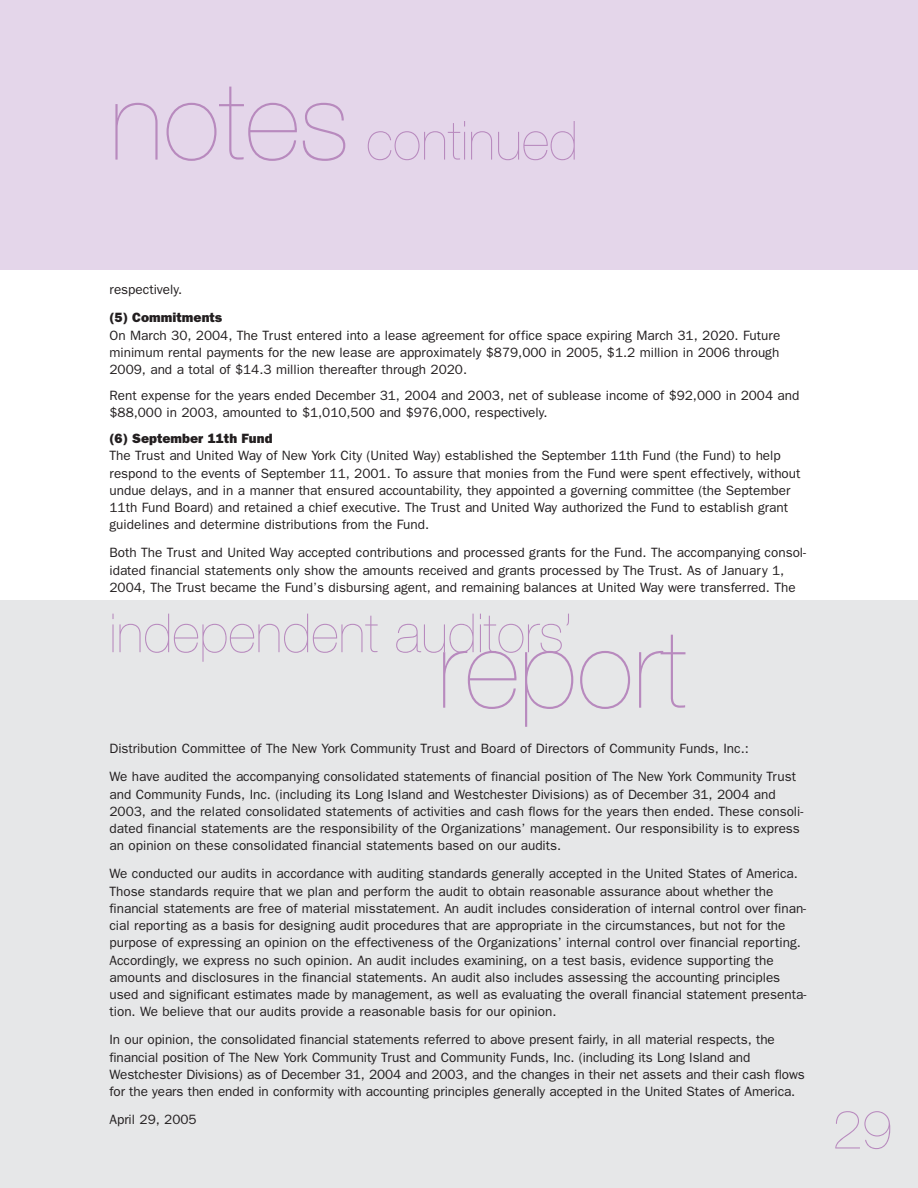
<style>
.page{position:relative;width:918px;height:1188px;background:#fff}
.page>*{position:absolute;margin:0;border:0;box-sizing:border-box;transform-origin:0 0}
.t1{font:200 108px "Helvetica Neue";color:#b88abe}
.t2{font:200 54px "Helvetica Neue";color:#b88abe}
.t3{font:13.5px/17.2px "Franklin Gothic";color:#231f20}
.t4{font:800 13.5px "Franklin Gothic";color:#231f20}
.s1{font-size:108px}
</style>
<div class="page">
<div style="left:0;top:601px;width:918px;height:587px;background:#e6e7e8"></div>
<div style="left:0;top:0;width:918px;height:270px;background:#e4d6ea"></div>
<h2 class="t2" style="left:110px;top:121px;width:470px"><span class="s1">notes</span> continued</h2>
<p class="t3" style="left:109px;top:282px;width:74px">respectively.</p>
<p class="t4" style="left:109px;top:313px;width:114px">(5) Commitments</p>
<p class="t3" style="left:109px;top:327px;width:672px;text-align:justify">On March 30, 2004, The Trust entered into a lease agreement for office space expiring March 31, 2020. Future minimum rental payments for the new lease are approximately $879,000 in 2005, $1.2 million in 2006 through 2009, and a total of $14.3 million thereafter through 2020.</p>
<p class="t3" style="left:109px;top:388px;width:691px">Rent expense for the years ended December 31, 2004 and 2003, net of sublease income of $92,000 in 2004 and $88,000 in 2003, amounted to $1,010,500 and $976,000, respectively.</p>
<p class="t4" style="left:109px;top:434px;width:165px">(6) September 11th Fund</p>
<p class="t3" style="left:109px;top:448px;width:693px">The Trust and United Way of New York City (United Way) established the September 11th Fund (the Fund) to help respond to the events of September 11, 2001. To assure that monies from the Fund were spent effectively, without undue delays, and in a manner that ensured accountability, they appointed a governing committee (the September 11th Fund Board) and retained a chief executive. The Trust and United Way authorized the Fund to establish grant guidelines and determine distributions from the Fund.</p>
<p class="t3" style="left:109px;top:545px;width:698px">Both The Trust and United Way accepted contributions and processed grants for the Fund. The accompanying consol&shy;idated financial statements only show the amounts received and grants processed by The Trust. As of January 1,<br>2004, The Trust became the Fund’s disbursing agent, and remaining balances at United Way were transferred. The</p>
<h2 class="t2" style="left:110px;top:614px;width:465px">independent auditors’</h2>
<h1 class="t1" style="left:437px;top:631px;width:251px">report</h1>
<p class="t3" style="left:109px;top:736px;width:688px;line-height:28px">Distribution Committee of The New York Community Trust and Board of Directors of Community Funds, Inc.:<br>We have audited the accompanying consolidated statements of financial position of The New York Community Trust</p>
<p class="t3" style="left:109px;top:786px;width:695px">and Community Funds, Inc. (including its Long Island and Westchester Divisions) as of December 31, 2004 and 2003, and the related consolidated statements of activities and cash flows for the years then ended. These consoli&shy;dated financial statements are the responsibility of the Organizations’ management. Our responsibility is to express an opinion on these consolidated financial statements based on our audits.</p>
<p class="t3" style="left:109px;top:866px;width:698px">We conducted our audits in accordance with auditing standards generally accepted in the United States of America.<br>Those standards require that we plan and perform the audit to obtain reasonable assurance about whether the financial statements are free of material misstatement. An audit includes consideration of internal control over finan&shy;cial reporting as a basis for designing audit procedures that are appropriate in the circumstances, but not for the purpose of expressing an opinion on the effectiveness of the Organizations’ internal control over financial reporting.<br>Accordingly, we express no such opinion. An audit includes examining, on a test basis, evidence supporting the amounts and disclosures in the financial statements. An audit also includes assessing the accounting principles used and significant estimates made by management, as well as evaluating the overall financial statement presenta&shy;tion. We believe that our audits provide a reasonable basis for our opinion.</p>
<p class="t3" style="left:109px;top:1032px;width:697px">In our opinion, the consolidated financial statements referred to above present fairly, in all material respects, the financial position of The New York Community Trust and Community Funds, Inc. (including its Long Island and Westchester Divisions) as of December 31, 2004 and 2003, and the changes in their net assets and their cash flows for the years then ended in conformity with accounting principles generally accepted in the United States of America.</p>
<p class="t3" style="left:109px;top:1112px;width:89px">April 29, 2005</p>
<h2 class="t2" style="left:832px;top:1110px;width:62px">29</h2>
</div>
